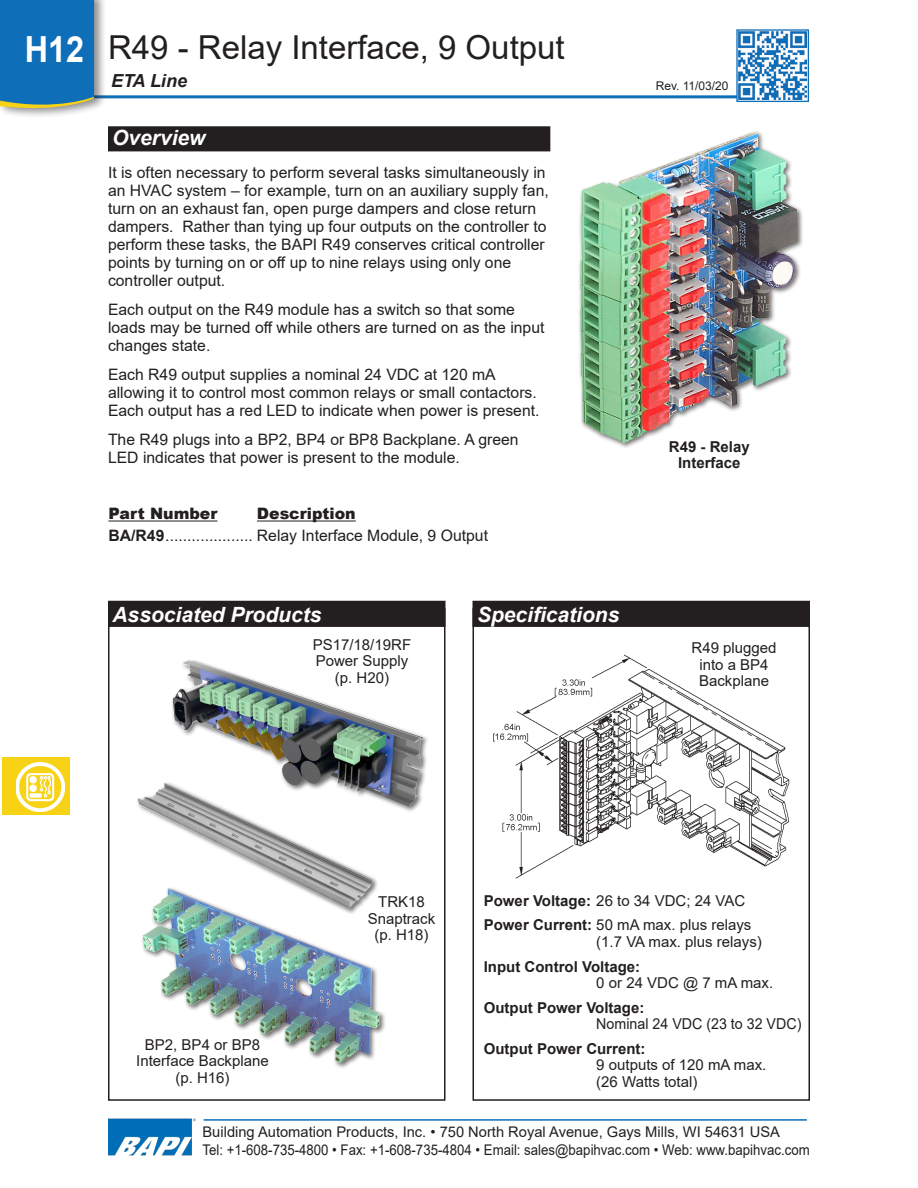
<style>
.page{position:relative;width:918px;height:1188px;background:#fff}
.page>*{position:absolute;margin:0;border:0;box-sizing:border-box;transform-origin:0 0}
.t1{font:700 36px "Arial";color:#fff;scale:.9 1}
.Sub_Section_Title{font:33px "Arial";color:#231f20}
.Subhead{font:italic 700 21px "Arial";color:#fff}
.t2{font:italic 700 18px "Arial";color:#231f20}
.t3{font:15.75px/18px "Arial";color:#231f20}
.t4{font:900 15.75px "Arial";color:#231f20}
.t5{font:15px/16.5px "Arial";color:#231f20;text-align:center}
.Pict_Title{font:700 15px/16.5px "Arial";color:#231f20;text-align:center}
.t6{font:15px "Arial";color:#231f20;scale:.95 1}
.t7{font:14.7px/18px "Arial";color:#231f20}
.Body_text{font:12px "Arial";color:#231f20}
.s1{font-weight:700}
</style>
<div class="page">
<hr style="left:14px;top:95px;width:780px;height:3px;background:#0e6eb8">
<div style="left:0;top:0;width:107px;height:119px;background:#231f20;opacity:.5"></div>
<svg style="left:0;top:0;width:94px;height:113px;background:#2076b4"></svg>
<svg style="left:738px;top:31px;width:69px;height:69px"></svg>
<img style="left:739px;top:32px;width:68px;height:68px">
<div style="left:736px;top:29px;width:73px;height:73px;border:1px solid #0e6eb8"></div>
<hr style="left:204px;top:1119px;width:603px;height:2px;background:#0e6eb8">
<img style="left:108px;top:1118px;width:87px;height:38px">
<div style="left:2px;top:757px;width:68px;height:58px;background:#f8d215"></div>
<img style="left:17px;top:762px;width:47px;height:49px">
<div style="left:109px;top:127px;width:441px;height:24px;background:#231f20"></div>
<div style="left:108px;top:126px;width:442px;height:25px;border:2px solid #231f20"></div>
<img style="left:493px;top:654px;width:297px;height:225px">
<div style="left:472px;top:608px;width:338px;height:493px;border:2px solid #231f20"></div>
<div style="left:473px;top:602px;width:336px;height:24px;background:#231f20"></div>
<div style="left:472px;top:601px;width:338px;height:26px;border:2px solid #231f20"></div>
<div style="left:108px;top:608px;width:338px;height:493px;border:2px solid #231f20"></div>
<div style="left:109px;top:602px;width:336px;height:24px;background:#231f20"></div>
<div style="left:108px;top:601px;width:338px;height:26px;border:2px solid #231f20"></div>
<div style="left:578px;top:130px;width:226px;height:319px;background:#231f20;opacity:.65"></div>
<img style="left:580px;top:133px;width:169px;height:296px">
<div style="left:140px;top:886px;width:247px;height:183px;background:#231f20;opacity:.65"></div>
<img style="left:153px;top:916px;width:19px;height:13px">
<div style="left:135px;top:781px;width:244px;height:135px;background:#231f20;opacity:.65"></div>
<img style="left:138px;top:784px;width:35px;height:37px">
<div style="left:171px;top:658px;width:258px;height:155px;background:#231f20;opacity:.65"></div>
<img style="left:173px;top:660px;width:23px;height:71px">
<hr style="left:108px;top:521px;width:109px;height:1px;background:#231f20">
<hr style="left:257px;top:521px;width:99px;height:1px;background:#231f20">
<h1 class="t1" style="left:25px;top:24px;width:68px">H12</h1>
<p class="Sub_Section_Title" style="left:108px;top:24px;width:458px">R49 - Relay Interface, 9 Output</p>
<p class="t2" style="left:111px;top:69px;width:78px">ETA Line</p>
<p class="Body_text" style="left:656px;top:78px;width:74px">Rev. 11/03/20</p>
<p class="Subhead" style="left:112px;top:124px;width:95px">Overview</p>
<p class="t3" style="left:108px;top:164px;width:442px">It is often necessary to perform several tasks simultaneously in an HVAC system – for example, turn on an auxiliary supply fan, turn on an exhaust fan, open purge dampers and close return dampers. Rather than tying up four outputs on the controller to perform these tasks, the BAPI R49 conserves critical controller points by turning on or off up to nine relays using only one controller output.</p>
<p class="t3" style="left:108px;top:300px;width:438px">Each output on the R49 module has a switch so that some loads may be turned off while others are turned on as the input changes state.</p>
<p class="t3" style="left:108px;top:365px;width:433px">Each R49 output supplies a nominal 24 VDC at 120 mA allowing it to control most common relays or small contactors.<br>Each output has a red LED to indicate when power is present.</p>
<p class="t3" style="left:108px;top:430px;width:412px">The R49 plugs into a BP2, BP4 or BP8 Backplane. A green<br>LED indicates that power is present to the module.</p>
<p class="Pict_Title" style="left:669px;top:438px;width:82px">R49 - Relay<br>Interface</p>
<p class="t4" style="left:108px;top:502px;width:111px">Part Number</p>
<p class="t4" style="left:257px;top:502px;width:100px">Description</p>
<p class="t3" style="left:108px;top:526px;width:381px"><span class="s1">BA/R49</span>.................... Relay Interface Module, 9 Output</p>
<p class="Subhead" style="left:112px;top:600px;width:210px">Associated Products</p>
<p class="Subhead" style="left:477px;top:600px;width:144px">Specifications</p>
<p class="t5" style="left:313px;top:636px;width:100px">PS17/18/19RF</p>
<p class="t5" style="left:316px;top:652px;width:94px">Power Supply</p>
<p class="t5" style="left:335px;top:669px;width:56px">(p. H20)</p>
<p class="t5" style="left:692px;top:640px;width:87px">R49 plugged into a BP4<br>Backplane</p>
<p class="t5" style="left:145px;top:1036px;width:117px">BP2, BP4 or BP8</p>
<p class="t5" style="left:136px;top:1053px;width:134px">Interface Backplane (p. H16)</p>
<p class="t5" style="left:368px;top:894px;width:69px">TRK18<br>Snaptrack (p. H18)</p>
<p class="t5" style="left:484px;top:892px;width:263px"><span class="s1">Power Voltage:</span> 26 to 34 VDC; 24 VAC</p>
<p class="t5" style="left:484px;top:917px;width:269px"><span class="s1">Power Current:</span> 50 mA max. plus relays</p>
<p class="t5" style="left:596px;top:933px;width:167px">(1.7 VA max. plus relays)</p>
<p class="Pict_Title" style="left:484px;top:958px;width:158px">Input Control Voltage:</p>
<p class="t5" style="left:596px;top:974px;width:178px">0 or 24 VDC @ 7 mA max.</p>
<p class="Pict_Title" style="left:484px;top:999px;width:162px">Output Power Voltage:</p>
<p class="t6" style="left:596px;top:1014px;width:217px">Nominal 24 VDC (23 to 32 VDC)</p>
<p class="Pict_Title" style="left:484px;top:1040px;width:163px">Output Power Current:</p>
<p class="t5" style="left:596px;top:1057px;width:172px">9 outputs of 120 mA max.</p>
<p class="t5" style="left:596px;top:1073px;width:103px">(26 Watts total)</p>
<p class="t7" style="left:202px;top:1123px;width:609px">Building Automation Products, Inc. • 750 North Royal Avenue, Gays Mills, WI 54631 USA<br>Tel: +1-608-735-4800 • Fax: +1-608-735-4804 • Email: sales@bapihvac.com • Web: www.bapihvac.com</p>
</div>
